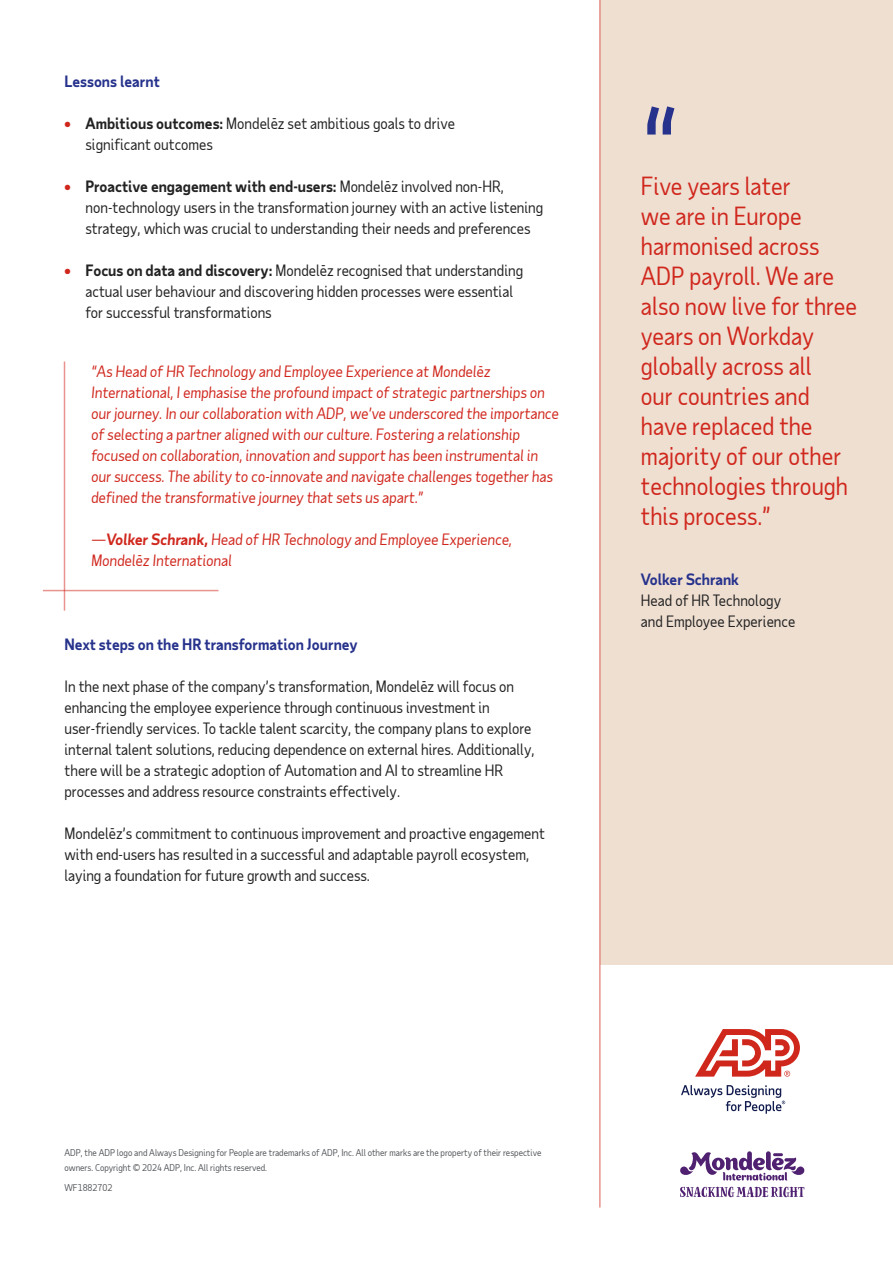
<style>
.page{position:relative;width:893px;height:1263px;background:#fff}
.page>*{position:absolute;margin:0;border:0;box-sizing:border-box;transform-origin:0 0}
.t1{font:105px "Taub Sans";color:#26328c}
.t2{font:24px/30px "Taub Sans";color:#d0271d}
.t3{font:15px/21px "Taub Sans";color:#222}
.t4{font:italic 15px/21px "Taub Sans";color:#d0271d}
.t5{font:700 15px "Taub Sans";color:#26328c}
.t6{font:9px/15px "Taub Sans";color:#54565a}
.s1{font-weight:700;color:#d0271d}
.s2{font-weight:700}
</style>
<div class="page">
<hr style="left:64px;top:362px;width:1px;height:249px;background:#e8938e">
<div style="left:600px;top:0;width:293px;height:964px;background:#efdfd1"></div>
<svg style="left:681px;top:1085px;width:104px;height:29px"></svg>
<svg style="left:695px;top:1029px;width:105px;height:47px"></svg>
<hr style="left:599px;top:0;width:2px;height:1207px;background:#d0271d">
<svg style="left:680px;top:1151px;width:125px;height:46px"></svg>
<hr style="left:43px;top:590px;width:175px;height:1px;background:#d0271d">
<p class="t5" style="left:64px;top:72px;width:97px">Lessons learnt</p>
<p class="t3" style="left:86px;top:113px;width:371px;text-indent:-21px"><span class="s1">•</span> <span class="s2">Ambitious outcomes:</span> Mondelēz set ambitious goals to drive significant outcomes</p>
<p class="t3" style="left:86px;top:176px;width:459px;text-indent:-21px"><span class="s1">•</span> <span class="s2">Proactive engagement with end-users:</span> Mondelēz involved non-HR, non-technology users in the transformation journey with an active listening strategy, which was crucial to understanding their needs and preferences</p>
<p class="t3" style="left:86px;top:260px;width:439px;text-indent:-21px"><span class="s1">•</span> <span class="s2">Focus on data and discovery:</span> Mondelēz recognised that understanding actual user behaviour and discovering hidden processes were essential for successful transformations</p>
<p class="t4" style="left:92px;top:360px;width:469px">“As Head of HR Technology and Employee Experience at Mondelēz International, I emphasise the profound impact of strategic partnerships on our journey. In our collaboration with ADP, we’ve underscored the importance of selecting a partner aligned with our culture. Fostering a relationship focused on collaboration, innovation and support has been instrumental in our success. The ability to co-innovate and navigate challenges together has defined the transformative journey that sets us apart.”</p>
<p class="t4" style="left:92px;top:528px;width:422px">—<span class="s2">Volker Schrank,</span> Head of HR Technology and Employee Experience,<br>Mondelēz International</p>
<p class="t5" style="left:64px;top:634px;width:295px">Next steps on the HR transformation Journey</p>
<p class="t3" style="left:64px;top:675px;width:472px">In the next phase of the company’s transformation, Mondelēz will focus on enhancing the employee experience through continuous investment in user-friendly services. To tackle talent scarcity, the company plans to explore internal talent solutions, reducing dependence on external hires. Additionally, there will be a strategic adoption of Automation and AI to streamline HR processes and address resource constraints effectively.</p>
<p class="t3" style="left:64px;top:822px;width:482px">Mondelēz’s commitment to continuous improvement and proactive engagement with end-users has resulted in a successful and adaptable payroll ecosystem, laying a foundation for future growth and success.</p>
<h1 class="t1" style="left:641px;top:80px;width:39px">“</h1>
<h2 class="t2" style="left:641px;top:171px;width:218px">Five years later<br>we are in Europe harmonised across<br>ADP payroll. We are also now live for three years on Workday globally across all<br>our countries and have replaced the majority of our other technologies through this process.”</h2>
<p class="t5" style="left:641px;top:570px;width:100px">Volker Schrank</p>
<p class="t3" style="left:641px;top:590px;width:156px">Head of HR Technology and Employee Experience</p>
<p class="t6" style="left:64px;top:1145px;width:478px">ADP, the ADP logo and Always Designing for People are trademarks of ADP, Inc. All other marks are the property of their respective owners. Copyright © 2024 ADP, Inc. All rights reserved.</p>
<p class="t6" style="left:64px;top:1180px;width:49px">WF1882702</p>
</div>
